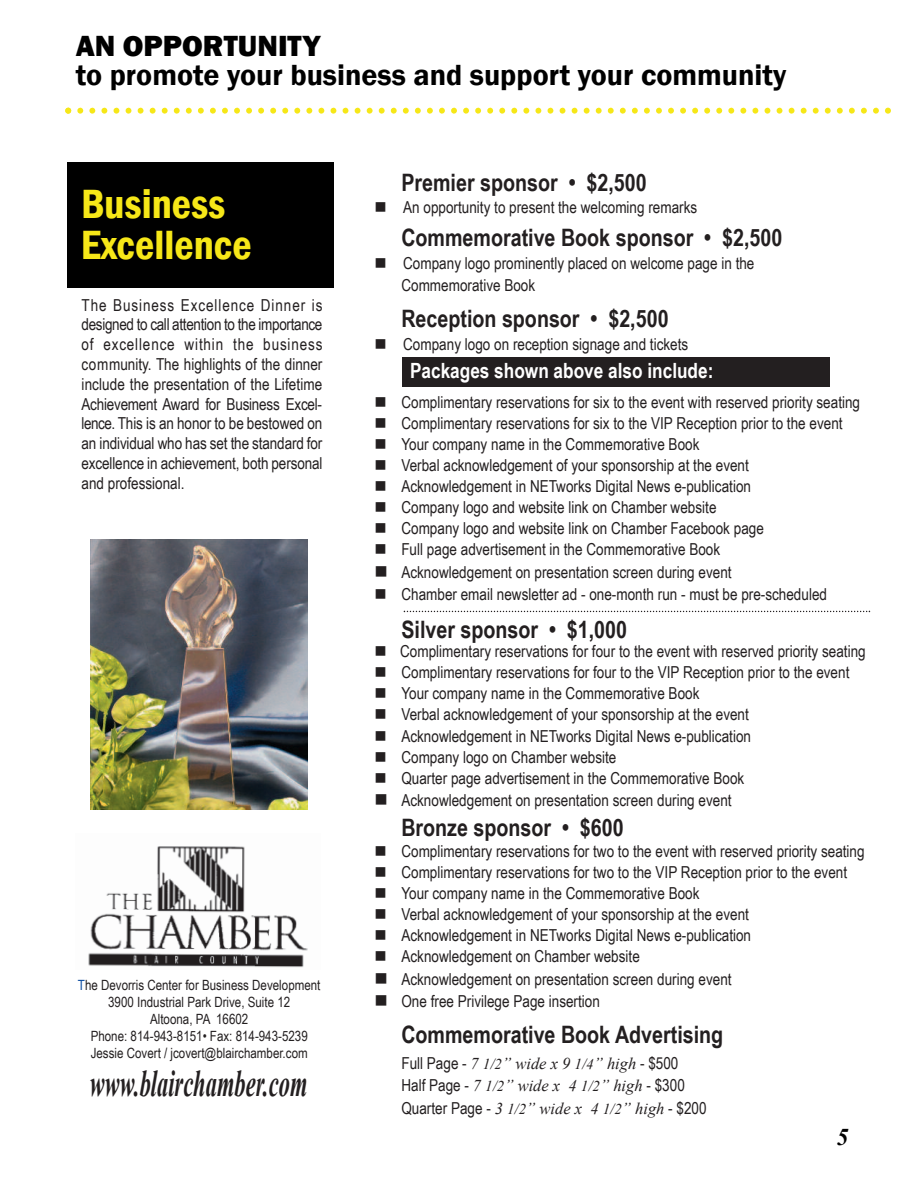
<style>
.page{position:relative;width:918px;height:1188px;background:#fff}
.page>*{position:absolute;margin:0;border:0;box-sizing:border-box;transform-origin:0 0}
.t1{font:600 condensed 42px/40.5px "Franklin Gothic";color:#f6e718}
.t2{font:italic 700 37.5px "Times New Roman";color:#231f20;scale:.6 1}
.t3{font:600 30px "Franklin Gothic";color:#000}
.t4{font:800 30px "Franklin Gothic";color:#000}
.t5{font:700 24px "Arial Narrow";color:#231f20}
.t6{font:italic 700 24px "Times New Roman";color:#000}
.t7{font:700 21px "Arial Narrow";color:#fff}
.t8{font:16.5px/19.8px "Arial Narrow";color:#231f20}
.t9{font:14.1px/17px "Arial Narrow";color:#231f20;text-align:center}
.s1{color:#0d4da1}
.s2{font-family:"Times New Roman";font-style:italic}
.s3{font-family:"Times New Roman";font-style:italic;font-size:15px}
</style>
<div class="page">
<img style="left:88px;top:846px;width:220px;height:122px">
<svg style="left:65px;top:108px;width:826px;height:6px"></svg>
<svg style="left:404px;top:611px;width:466px;height:1px"></svg>
<div style="left:402px;top:357px;width:428px;height:29px;background:#231f20"></div>
<img style="left:91px;top:540px;width:216px;height:269px">
<div style="left:68px;top:162px;width:266px;height:126px;background:#000"></div>
<h3 class="t4" style="left:76px;top:29px;width:246px">AN OPPORTUNITY</h3>
<h3 class="t3" style="left:76px;top:57px;width:712px">to promote your business and support your community</h3>
<h1 class="t1" style="left:81px;top:183px;width:172px">Business<br>Excellence</h1>
<p class="t8" style="left:82px;top:295px;width:242px;text-align:justify">The Business Excellence Dinner is designed to call attention to the importance of excellence within the business community. The highlights of the dinner include the presentation of the Lifetime Achievement Award for Business Excel&shy;lence. This is an honor to be bestowed on an individual who has set the standard for excellence in achievement, both personal and professional.</p>
<p class="t9" style="left:78px;top:977px;width:244px"><span class="s1">T</span>he Devorris Center for Business Development 3900 Industrial Park Drive, Suite 12<br>Altoona, PA 16602<br>Phone: 814-943-8151• Fax: 814-943-5239<br>Jessie Covert / jcovert@blairchamber.com</p>
<h2 class="t2" style="left:90px;top:1062px;width:364px">www.blairchamber.com</h2>
<h3 class="t5" style="left:401px;top:168px;width:247px">Premier sponsor • $2,500</h3>
<p class="t8" style="left:374px;top:197px;width:324px">■ An opportunity to present the welcoming remarks</p>
<h3 class="t5" style="left:401px;top:224px;width:382px">Commemorative Book sponsor • $2,500</h3>
<p class="t8" style="left:401px;top:251px;width:355px;line-height:22.5px;text-indent:-27px">■ Company logo prominently placed on welcome page in the<br>Commemorative Book</p>
<h3 class="t5" style="left:401px;top:305px;width:269px">Reception sponsor • $2,500</h3>
<p class="t8" style="left:374px;top:334px;width:315px">■ Company logo on reception signage and tickets</p>
<p class="t7" style="left:410px;top:358px;width:305px">Packages shown above also include:</p>
<p class="t8" style="left:374px;top:392px;width:487px">■ Complimentary reservations for six to the event with reserved priority seating</p>
<p class="t8" style="left:374px;top:413px;width:470px">■ Complimentary reservations for six to the VIP Reception prior to the event</p>
<p class="t8" style="left:374px;top:434px;width:327px">■ Your company name in the Commemorative Book</p>
<p class="t8" style="left:374px;top:455px;width:376px">■ Verbal acknowledgement of your sponsorship at the event</p>
<p class="t8" style="left:374px;top:476px;width:378px">■ Acknowledgement in NETworks Digital News e-publication</p>
<p class="t8" style="left:374px;top:498px;width:344px">■ Company logo and website link on Chamber website</p>
<p class="t8" style="left:374px;top:519px;width:391px">■ Company logo and website link on Chamber Facebook page</p>
<p class="t8" style="left:374px;top:540px;width:347px">■ Full page advertisement in the Commemorative Book</p>
<p class="t8" style="left:374px;top:562px;width:359px">■ Acknowledgement on presentation screen during event</p>
<p class="t8" style="left:374px;top:585px;width:454px">■ Chamber email newsletter ad - one-month run - must be pre-scheduled</p>
<h3 class="t5" style="left:401px;top:615px;width:227px">Silver sponsor • $1,000</h3>
<p class="t8" style="left:374px;top:642px;width:493px">■ Complimentary reservations for four to the event with reserved priority seating</p>
<p class="t8" style="left:374px;top:663px;width:477px">■ Complimentary reservations for four to the VIP Reception prior to the event</p>
<p class="t8" style="left:374px;top:684px;width:327px">■ Your company name in the Commemorative Book</p>
<p class="t8" style="left:374px;top:705px;width:376px">■ Verbal acknowledgement of your sponsorship at the event</p>
<p class="t8" style="left:374px;top:726px;width:378px">■ Acknowledgement in NETworks Digital News e-publication</p>
<p class="t8" style="left:374px;top:747px;width:244px">■ Company logo on Chamber website</p>
<p class="t8" style="left:374px;top:768px;width:371px">■ Quarter page advertisement in the Commemorative Book</p>
<p class="t8" style="left:374px;top:790px;width:359px">■ Acknowledgement on presentation screen during event</p>
<h3 class="t5" style="left:401px;top:814px;width:224px">Bronze sponsor • $600</h3>
<p class="t8" style="left:374px;top:841px;width:492px">■ Complimentary reservations for two to the event with reserved priority seating</p>
<p class="t8" style="left:374px;top:862px;width:474px">■ Complimentary reservations for two to the VIP Reception prior to the event</p>
<p class="t8" style="left:374px;top:883px;width:327px">■ Your company name in the Commemorative Book</p>
<p class="t8" style="left:374px;top:904px;width:376px">■ Verbal acknowledgement of your sponsorship at the event</p>
<p class="t8" style="left:374px;top:925px;width:378px">■ Acknowledgement in NETworks Digital News e-publication</p>
<p class="t8" style="left:374px;top:946px;width:267px">■ Acknowledgement on Chamber website</p>
<p class="t8" style="left:374px;top:969px;width:359px">■ Acknowledgement on presentation screen during event</p>
<p class="t8" style="left:374px;top:991px;width:227px">■ One free Privilege Page insertion</p>
<h3 class="t5" style="left:401px;top:1021px;width:323px">Commemorative Book Advertising</h3>
<p class="t8" style="left:401px;top:1052px;width:307px;line-height:22.5px">Full Page - <span class="s2">7</span> <span class="s3">1/2</span><span class="s2">” wide x 9</span> <span class="s3">1/4</span><span class="s2">” high</span> - $500<br>Half Page - <span class="s2">7</span> <span class="s3">1/2</span><span class="s2">” wide x 4</span> <span class="s3">1/2</span><span class="s2">” high</span> - $300<br>Quarter Page - <span class="s2">3</span> <span class="s3">1/2</span><span class="s2">” wide x 4</span> <span class="s3">1/2</span><span class="s2">” high</span> - $200</p>
<h3 class="t6" style="left:837px;top:1124px;width:13px">5</h3>
</div>
